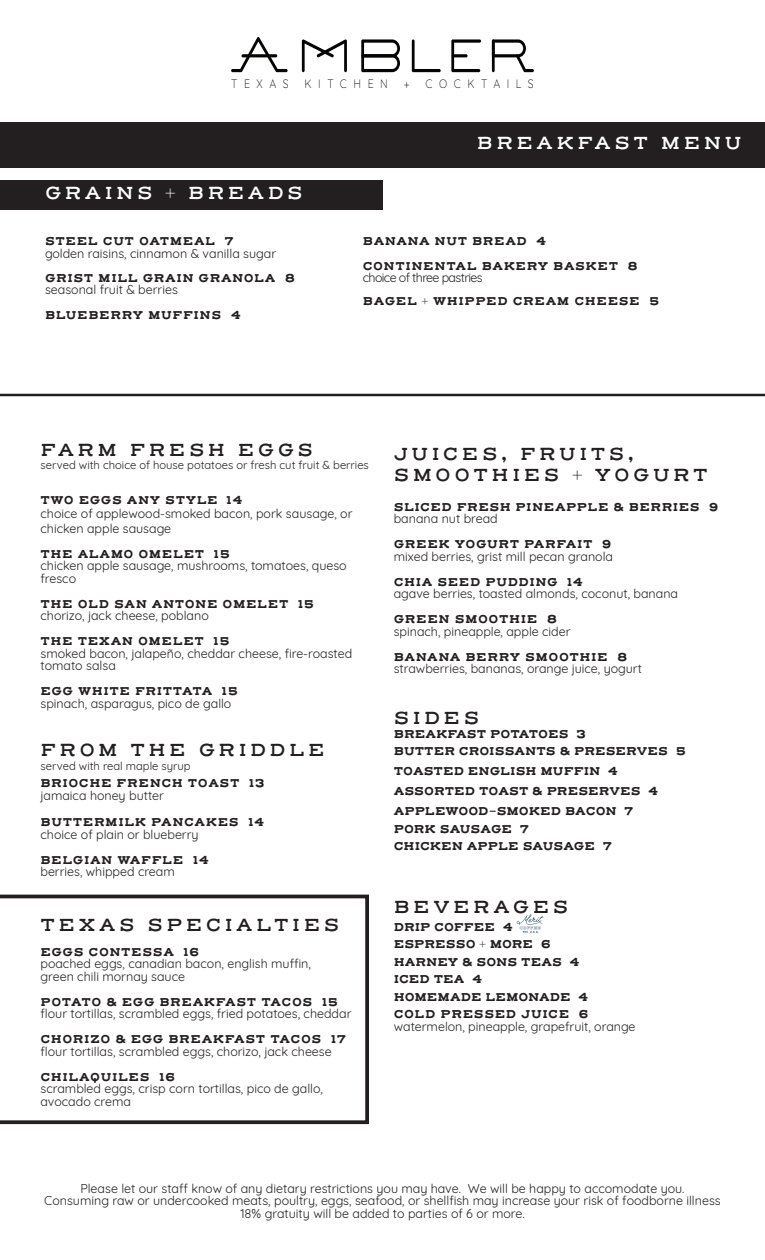
<style>
.page{position:relative;width:765px;height:1260px;background:#fff}
.page>*{position:absolute;margin:0;border:0;box-sizing:border-box;transform-origin:0 0}
.t1{font:600 17.5px/21px "Henderson Slab Basic";letter-spacing:.2em;color:#231f20}
.t2{font:600 17.5px "Henderson Slab Basic";letter-spacing:.2em;color:#fff}
.t3{font:12.5px/12.5px "Quicksand";color:#231f20}
.t4{font:12.5px "Quicksand";letter-spacing:-.05em;color:#231f20}
.t5{font:300 12.25px "Quicksand";letter-spacing:.615em;color:#040503;scale:.87 1}
.t6{font:700 11.25px "Henderson Slab Basic";letter-spacing:.04em;color:#231f20}
.t7{font:700 11.25px "Henderson Slab Basic";color:#231f20}
.t8{font:11.25px "Quicksand";color:#231f20}
.t9{font:700 11.25px "Henderson Slab Basic";letter-spacing:-.01em;color:#231f20}
</style>
<div class="page">
<div style="left:0;top:180px;width:382px;height:30px;background:#231f20"></div>
<div style="left:0;top:122px;width:765px;height:46px;background:#231f20"></div>
<svg style="left:231px;top:37px;width:57px;height:35px"></svg>
<svg style="left:495px;top:39px;width:39px;height:33px"></svg>
<svg style="left:361px;top:39px;width:39px;height:33px"></svg>
<svg style="left:412px;top:39px;width:29px;height:33px"></svg>
<svg style="left:451px;top:39px;width:30px;height:33px"></svg>
<hr style="left:452px;top:54px;width:16px;height:3px;background:#040503">
<hr style="left:492px;top:39px;width:3px;height:33px;background:#040503">
<svg style="left:302px;top:39px;width:45px;height:33px"></svg>
<svg style="left:0;top:895px;width:369px;height:229px"></svg>
<hr style="left:0;top:394px;width:765px;height:2px;background:#231f20">
<svg style="left:517px;top:914px;width:27px;height:19px"></svg>
<p class="t5" style="left:231px;top:74px;width:67px">TEXAS</p>
<p class="t5" style="left:304px;top:74px;width:97px">KITCHEN</p>
<p class="t5" style="left:404px;top:74px;width:8px">+</p>
<p class="t5" style="left:426px;top:74px;width:126px">COCKTAILS</p>
<p class="t2" style="left:45px;top:182px;width:259px">GRAINS + BREADS</p>
<p class="t6" style="left:45px;top:234px;width:190px">STEEL CUT OATMEAL 7</p>
<p class="t3" style="left:45px;top:246px;width:233px">golden raisins, cinnamon &amp; vanilla sugar</p>
<p class="t6" style="left:45px;top:271px;width:252px">GRIST MILL GRAIN GRANOLA 8</p>
<p class="t3" style="left:45px;top:282px;width:134px">seasonal fruit &amp; berries</p>
<p class="t6" style="left:45px;top:308px;width:197px">BLUEBERRY MUFFINS 4</p>
<p class="t2" style="left:477px;top:132px;width:266px">BREAKFAST MENU</p>
<p class="t6" style="left:363px;top:233px;width:185px">BANANA NUT BREAD 4</p>
<p class="t6" style="left:363px;top:258px;width:277px">CONTINENTAL BAKERY BASKET 8</p>
<p class="t4" style="left:363px;top:268px;width:121px">choice of three pastries</p>
<p class="t6" style="left:363px;top:294px;width:298px">BAGEL + WHIPPED CREAM CHEESE 5</p>
<p class="t1" style="left:41px;top:440px;width:274px">FARM FRESH EGGS</p>
<p class="t8" style="left:41px;top:456px;width:330px">served with choice of house potatoes or fresh cut fruit &amp; berries</p>
<p class="t6" style="left:41px;top:493px;width:204px">TWO EGGS ANY STYLE 14</p>
<p class="t3" style="left:41px;top:505px;width:313px;line-height:15px">choice of applewood-smoked bacon, pork sausage, or chicken apple sausage</p>
<p class="t6" style="left:41px;top:547px;width:191px">THE ALAMO OMELET 15</p>
<p class="t3" style="left:41px;top:558px;width:308px">chicken apple sausage, mushrooms, tomatoes, queso fresco</p>
<p class="t6" style="left:41px;top:597px;width:275px">THE OLD SAN ANTONE OMELET 15</p>
<p class="t3" style="left:41px;top:608px;width:170px">chorizo, jack cheese, poblano</p>
<p class="t6" style="left:41px;top:634px;width:191px">THE TEXAN OMELET 15</p>
<p class="t3" style="left:41px;top:646px;width:313px">smoked bacon, jalapeño, cheddar cheese, fire-roasted tomato salsa</p>
<p class="t6" style="left:41px;top:684px;width:199px">EGG WHITE FRITTATA 15</p>
<p class="t3" style="left:41px;top:696px;width:192px">spinach, asparagus, pico de gallo</p>
<p class="t1" style="left:41px;top:740px;width:286px">FROM THE GRIDDLE</p>
<p class="t8" style="left:41px;top:757px;width:152px">served with real maple syrup</p>
<p class="t6" style="left:41px;top:776px;width:226px">BRIOCHE FRENCH TOAST 13</p>
<p class="t3" style="left:41px;top:788px;width:125px">jamaica honey butter</p>
<p class="t6" style="left:41px;top:815px;width:225px">BUTTERMILK PANCAKES 14</p>
<p class="t3" style="left:41px;top:827px;width:160px">choice of plain or blueberry</p>
<p class="t6" style="left:41px;top:852px;width:170px">BELGIAN WAFFLE 14</p>
<p class="t3" style="left:41px;top:864px;width:136px">berries, whipped cream</p>
<p class="t1" style="left:41px;top:915px;width:300px">TEXAS SPECIALTIES</p>
<p class="t6" style="left:41px;top:945px;width:161px">EGGS CONTESSA 16</p>
<p class="t3" style="left:41px;top:956px;width:272px">poached eggs, canadian bacon, english muffin,</p>
<p class="t3" style="left:41px;top:969px;width:146px">green chili mornay sauce</p>
<p class="t6" style="left:41px;top:995px;width:299px">POTATO &amp; EGG BREAKFAST TACOS 15</p>
<p class="t3" style="left:41px;top:1006px;width:313px">flour tortillas, scrambled eggs, fried potatoes, cheddar</p>
<p class="t6" style="left:41px;top:1032px;width:307px">CHORIZO &amp; EGG BREAKFAST TACOS 17</p>
<p class="t3" style="left:41px;top:1044px;width:293px">flour tortillas, scrambled eggs, chorizo, jack cheese</p>
<p class="t6" style="left:41px;top:1070px;width:136px">CHILAQUILES 16</p>
<p class="t3" style="left:41px;top:1081px;width:284px">scrambled eggs, crisp corn tortillas, pico de gallo,</p>
<p class="t3" style="left:41px;top:1094px;width:92px">avocado crema</p>
<p class="t1" style="left:394px;top:444px;width:316px">JUICES, FRUITS,<br>SMOOTHIES + YOGURT</p>
<p class="t6" style="left:394px;top:499px;width:326px">SLICED FRESH PINEAPPLE &amp; BERRIES 9</p>
<p class="t3" style="left:394px;top:511px;width:106px">banana nut bread</p>
<p class="t6" style="left:394px;top:537px;width:219px">GREEK YOGURT PARFAIT 9</p>
<p class="t3" style="left:394px;top:549px;width:221px">mixed berries, grist mill pecan granola</p>
<p class="t6" style="left:394px;top:574px;width:191px">CHIA SEED PUDDING 14</p>
<p class="t3" style="left:394px;top:586px;width:286px">agave berries, toasted almonds, coconut, banana</p>
<p class="t6" style="left:394px;top:612px;width:165px">GREEN SMOOTHIE 8</p>
<p class="t3" style="left:394px;top:624px;width:178px">spinach, pineapple, apple cider</p>
<p class="t6" style="left:394px;top:649px;width:235px">BANANA BERRY SMOOTHIE 8</p>
<p class="t3" style="left:394px;top:661px;width:250px">strawberries, bananas, orange juice, yogurt</p>
<p class="t1" style="left:394px;top:708px;width:87px">SIDES</p>
<p class="t7" style="left:394px;top:726px;width:194px">BREAKFAST POTATOES 3</p>
<p class="t7" style="left:394px;top:744px;width:294px">BUTTER CROISSANTS &amp; PRESERVES 5</p>
<p class="t7" style="left:394px;top:764px;width:226px">TOASTED ENGLISH MUFFIN 4</p>
<p class="t7" style="left:394px;top:784px;width:266px">ASSORTED TOAST &amp; PRESERVES 4</p>
<p class="t7" style="left:394px;top:804px;width:241px">APPLEWOOD-SMOKED BACON 7</p>
<p class="t7" style="left:394px;top:821px;width:137px">PORK SAUSAGE 7</p>
<p class="t7" style="left:394px;top:839px;width:220px">CHICKEN APPLE SAUSAGE 7</p>
<p class="t1" style="left:394px;top:897px;width:176px">BEVERAGES</p>
<p class="t7" style="left:394px;top:919px;width:121px">DRIP COFFEE 4</p>
<p class="t7" style="left:394px;top:937px;width:159px">ESPRESSO + MORE 6</p>
<p class="t7" style="left:394px;top:954px;width:187px">HARNEY &amp; SONS TEAS 4</p>
<p class="t6" style="left:394px;top:972px;width:90px">ICED TEA 4</p>
<p class="t9" style="left:394px;top:989px;width:196px">HOMEMADE LEMONADE 4</p>
<p class="t6" style="left:394px;top:1007px;width:197px">COLD PRESSED JUICE 6</p>
<p class="t3" style="left:394px;top:1019px;width:243px">watermelon, pineapple, grapefruit, orange</p>
<p class="t3" style="left:80px;top:1181px;width:606px">Please let our staff know of any dietary restrictions you may have. We will be happy to accomodate you.</p>
<p class="t3" style="left:44px;top:1193px;width:678px">Consuming raw or undercooked meats, poultry, eggs, seafood, or shellfish may increase your risk of foodborne illness</p>
<p class="t3" style="left:240px;top:1206px;width:286px">18% gratuity will be added to parties of 6 or more.</p>
</div>
